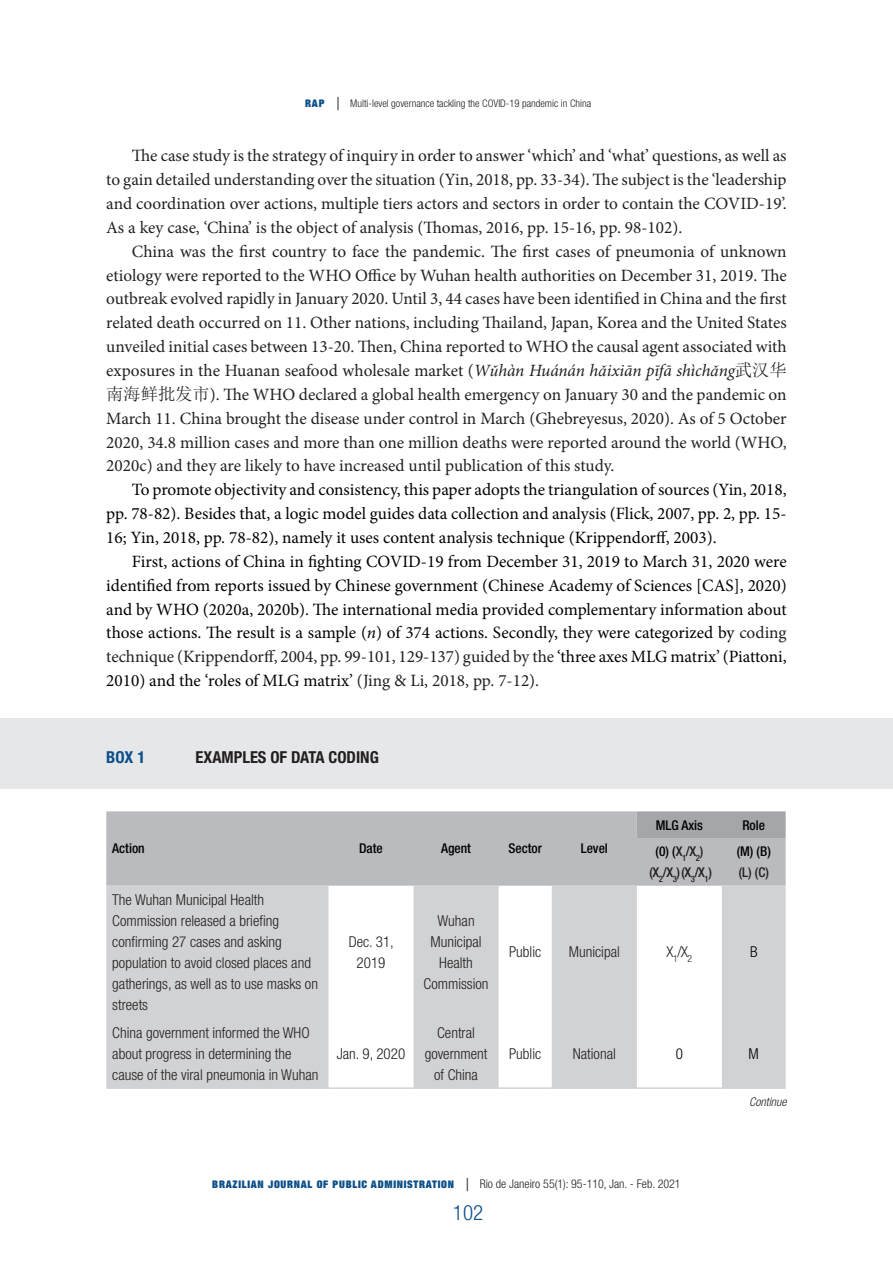
<style>
.page{position:relative;width:893px;height:1263px;background:#fff}
.page>*{position:absolute;margin:0;border:0;box-sizing:border-box;transform-origin:0 0}
.t1{font:300 condensed 21px "Helvetica Neue LT Std";color:#0c4f89}
.texto_3{font:17.25px/23.9px "Minion Pro";color:#231f20;text-align:justify}
.texto_3-2{font:17.25px/23.9px "Minion Pro";color:#000;text-align:justify}
.tit_tab{font:700 condensed 16.5px "Helvetica Neue LT Std";color:#231f20}
.tit_tab-2{font:700 condensed 16.5px "Helvetica Neue LT Std";color:#0c4f89}
.txt_tab{font:300 condensed 15px/21px "Helvetica Neue LT Std";color:#231f20;text-align:center}
.txt_tab-2{font:300 condensed 15px "Helvetica Neue LT Std";color:#211e1e}
.txt_tab-3{font:300 condensed 15px "Helvetica Neue LT Std";color:#000}
.GARGANTA{font:500 condensed 13.5px "Helvetica Neue LT Std";color:#000}
.GARGANTA-2{font:500 condensed 13.5px "Helvetica Neue LT Std";color:#211e1e}
.GARGANTA-3{font:500 condensed 13.5px "Helvetica Neue LT Std";color:#231f20}
.TEXTO_TAB{font:italic 300 condensed 12px "Helvetica Neue LT Std";color:#231f20}
.t2{font:900 expanded 10.5px "Helvetica Neue";letter-spacing:.07em;color:#0c4f89}
.t3{font:300 condensed 10.5px "Helvetica Neue LT Std";color:#231f20}
.s1{font-family:"Helvetica Neue";font-weight:900;font-stretch:expanded;color:#0c4f89}
.s2{font-size:18px}
.s3{font-style:italic}
.s4{font-family:"Times New Roman";font-style:italic;font-size:16.5px}
.s5{font-family:"Sim Sun"}
.s6{color:#231f20}
.s7{color:#211e1e}
.s8{font-family:"Helvetica Neue LT Std";font-weight:300;font-stretch:condensed;font-size:18px;color:#231f20}
.s9{font-family:"Helvetica Neue LT Std";font-weight:300;font-stretch:condensed;font-size:12px;color:#231f20}
</style>
<div class="page">
<div style="left:0;top:718px;width:892px;height:70px;background:#e6e7e9"></div>
<div style="left:106px;top:811px;width:680px;height:75px;background:#babbbe"></div>
<div style="left:637px;top:811px;width:149px;height:27px;background:#a5a6aa"></div>
<svg style="left:106px;top:886px;width:680px;height:201px;fill:#d1d2d4"></svg>
<hr style="left:106px;top:1087px;width:222px;height:2px;background:#d1d2d4">
<hr style="left:328px;top:1087px;width:86px;height:2px;background:#d1d2d4">
<hr style="left:414px;top:1087px;width:85px;height:2px;background:#d1d2d4">
<hr style="left:499px;top:1087px;width:53px;height:2px;background:#d1d2d4">
<hr style="left:552px;top:1087px;width:85px;height:2px;background:#d1d2d4">
<hr style="left:637px;top:1087px;width:85px;height:2px;background:#d1d2d4">
<hr style="left:722px;top:1087px;width:64px;height:2px;background:#d1d2d4">
<p class="t3" style="left:305px;top:98px;width:287px"><span class="s1">RAP</span> <span class="s2">|</span> Multi-level governance tackling the COVID-19 pandemic in China</p>
<p class="texto_3" style="left:106px;top:144px;width:682px;text-indent:26px">The case study is the strategy of inquiry in order to answer ‘which’ and ‘what’ questions, as well as to gain detailed understanding over the situation (Yin, 2018, pp. 33-34). The subject is the ‘leadership and coordination over actions, multiple tiers actors and sectors in order to contain the COVID-19’.<br>As a key case, ‘China’ is the object of analysis (Thomas, 2016, pp. 15-16, pp. 98-102).</p>
<p class="texto_3" style="left:106px;top:239px;width:682px;text-indent:26px">China was the first country to face the pandemic. The first cases of pneumonia of unknown etiology were reported to the WHO Office by Wuhan health authorities on December 31, 2019. The outbreak evolved rapidly in January 2020. Until 3, 44 cases have been identified in China and the first related death occurred on 11. Other nations, including Thailand, Japan, Korea and the United States unveiled initial cases between 13-20. Then, China reported to WHO the causal agent associated with exposures in the Huanan seafood wholesale market (<span class="s3">W</span><span class="s4">ǔ</span><span class="s3">hàn Huánán h</span><span class="s4">ǎ</span><span class="s3">ixiān pīfā shìch</span><span class="s4">ǎ</span><span class="s3">ng</span><span class="s5">武汉华南海鲜批发市</span>). The WHO declared a global health emergency on January 30 and the pandemic on March 11. China brought the disease under control in March (Ghebreyesus, 2020). As of 5 October 2020, 34.8 million cases and more than one million deaths were reported around the world (WHO, 2020c) and they are likely to have increased until publication of this study.</p>
<p class="texto_3-2" style="left:106px;top:478px;width:682px;text-indent:26px">To promote objectivity and consistency, this paper adopts the triangulation of sources (Yin, 2018, pp. 78-82). Besides that, a logic model guides data collection and analysis (Flick, 2007, pp. 2, pp. 15- 16; Yin, 2018, pp. 78-82), namely it uses content analysis technique (Krippendorff, 2003).</p>
<p class="texto_3-2" style="left:106px;top:549px;width:682px;text-indent:26px">First, actions of China in fighting COVID-19 from December 31, 2019 to March 31, 2020 were identified from reports issued by Chinese government (Chinese Academy of Sciences [CAS], 2020) and by WHO (2020a, 2020b). The international media provided complementary information about those actions. The result is a sample (<span class="s3">n</span>) of 374 actions. Secondly, they were categorized by <span class="s6">coding technique (Krippendorff, 2004, pp. 99-101, 129-137) guided by the</span> ‘three axes MLG matrix’ (Piattoni, 2010) and the ‘roles of MLG matrix’ <span class="s6">(Jing &amp; Li, 2018, pp. 7-12).</span></p>
<p class="tit_tab-2" style="left:106px;top:747px;width:41px">BOX 1</p>
<p class="tit_tab" style="left:196px;top:747px;width:185px">EXAMPLES OF DATA CODING</p>
<p class="GARGANTA" style="left:112px;top:840px;width:34px">Action</p>
<p class="GARGANTA" style="left:359px;top:840px;width:25px">Date</p>
<p class="GARGANTA" style="left:441px;top:840px;width:31px">Agent</p>
<p class="GARGANTA" style="left:508px;top:840px;width:35px">Sector</p>
<p class="GARGANTA" style="left:581px;top:840px;width:29px">Level</p>
<p class="GARGANTA" style="left:656px;top:817px;width:49px">MLG Axis</p>
<p class="GARGANTA" style="left:742px;top:817px;width:24px">Role</p>
<p class="GARGANTA" style="left:655px;top:843px;width:49px">(0) (<span class="s7">X</span><sub>1</sub><span class="s7">/X</span><sub>2</sub><span class="s7">)</span></p>
<p class="GARGANTA-2" style="left:649px;top:864px;width:64px">(X<sub>2</sub>/X<sub>3</sub>)(X<sub>3</sub>/X<sub>1</sub>)</p>
<p class="GARGANTA" style="left:737px;top:843px;width:36px">(M) (B)</p>
<p class="GARGANTA-3" style="left:739px;top:864px;width:32px">(L) (C)</p>
<p class="txt_tab" style="left:112px;top:889px;width:207px;text-align:left">The Wuhan Municipal Health<br>Commission released a briefing confirming 27 cases and asking population to avoid closed places and gatherings, as well as to use masks on streets</p>
<p class="txt_tab" style="left:112px;top:1022px;width:208px;text-align:left">China government informed the WHO about progress in determining the cause of the viral pneumonia in Wuhan</p>
<p class="txt_tab" style="left:349px;top:931px;width:47px">Dec. 31,<br>2019</p>
<p class="txt_tab" style="left:337px;top:1043px;width:70px">Jan. 9, 2020</p>
<p class="txt_tab" style="left:424px;top:910px;width:66px">Wuhan<br>Municipal<br>Health<br>Commission</p>
<p class="txt_tab" style="left:425px;top:1022px;width:64px">Central government</p>
<p class="txt_tab" style="left:434px;top:1064px;width:45px">of China</p>
<p class="txt_tab" style="left:509px;top:941px;width:34px">Public</p>
<p class="txt_tab" style="left:569px;top:941px;width:53px">Municipal</p>
<p class="txt_tab-2" style="left:667px;top:943px;width:27px">X<sub>1</sub>/X<sub>2</sub></p>
<p class="txt_tab-3" style="left:750px;top:943px;width:9px">B</p>
<p class="txt_tab" style="left:509px;top:1043px;width:34px">Public</p>
<p class="txt_tab" style="left:573px;top:1043px;width:45px">National</p>
<p class="txt_tab-3" style="left:676px;top:1045px;width:9px">0</p>
<p class="txt_tab-3" style="left:749px;top:1045px;width:12px">M</p>
<p class="TEXTO_TAB" style="left:749px;top:1095px;width:39px">Continue</p>
<p class="t2" style="left:212px;top:1177px;width:470px">BRAZILIAN JOURNAL OF PUBLIC ADMINISTRATION <span class="s8">|</span> <span class="s9">Rio de Janeiro 55(1): 95-110, Jan. - Feb. 2021</span></p>
<p class="t1" style="left:453px;top:1200px;width:32px">102</p>
</div>
